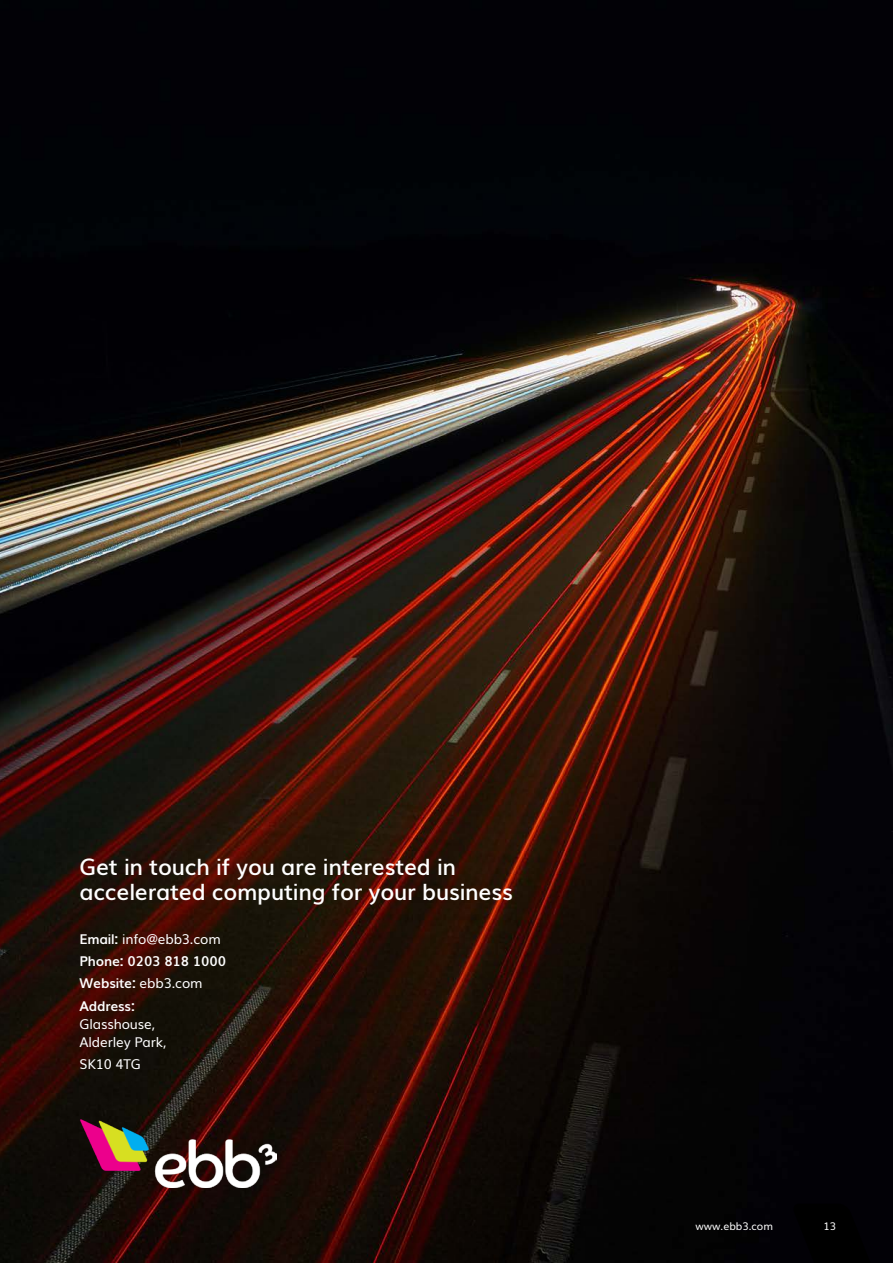
<style>
.page{position:relative;width:893px;height:1263px;background:#fff}
.page>*{position:absolute;margin:0;border:0;box-sizing:border-box;transform-origin:0 0}
.t1{font:600 22.5px/25.5px "Muli";letter-spacing:-.01em;color:#fff}
.t2{font:700 13.5px/22.2px "Muli";letter-spacing:-.01em;color:#fff}
.t3{font:13.5px/18px "Muli";letter-spacing:-.01em;color:#fff}
.t4{font:10.5px "Muli";color:#fff}
.s1{font-weight:400}
</style>
<div class="page">
<img style="left:0;top:0;width:893px;height:1263px">
<div style="left:791px;top:1204px;width:80px;height:59px;background:#000"></div>
<img style="left:80px;top:1118px;width:197px;height:69px">
<p class="t1" style="left:80px;top:852px;width:435px">Get in touch if you are interested in accelerated computing for your business</p>
<p class="t2" style="left:80px;top:927px;width:148px">Email: <span class="s1">info@ebb3.com<br></span>Phone: 0203 818 1000<br>Website: <span class="s1">ebb3.com<br></span>Address:</p>
<p class="t3" style="left:80px;top:1014px;width:88px">Glasshouse,<br>Alderley Park,</p>
<p class="t3" style="left:80px;top:1054px;width:63px">SK10 4TG</p>
<p class="t4" style="left:695px;top:1217px;width:79px">www.ebb3.com</p>
<p class="t4" style="left:823px;top:1217px;width:14px">13</p>
</div>
